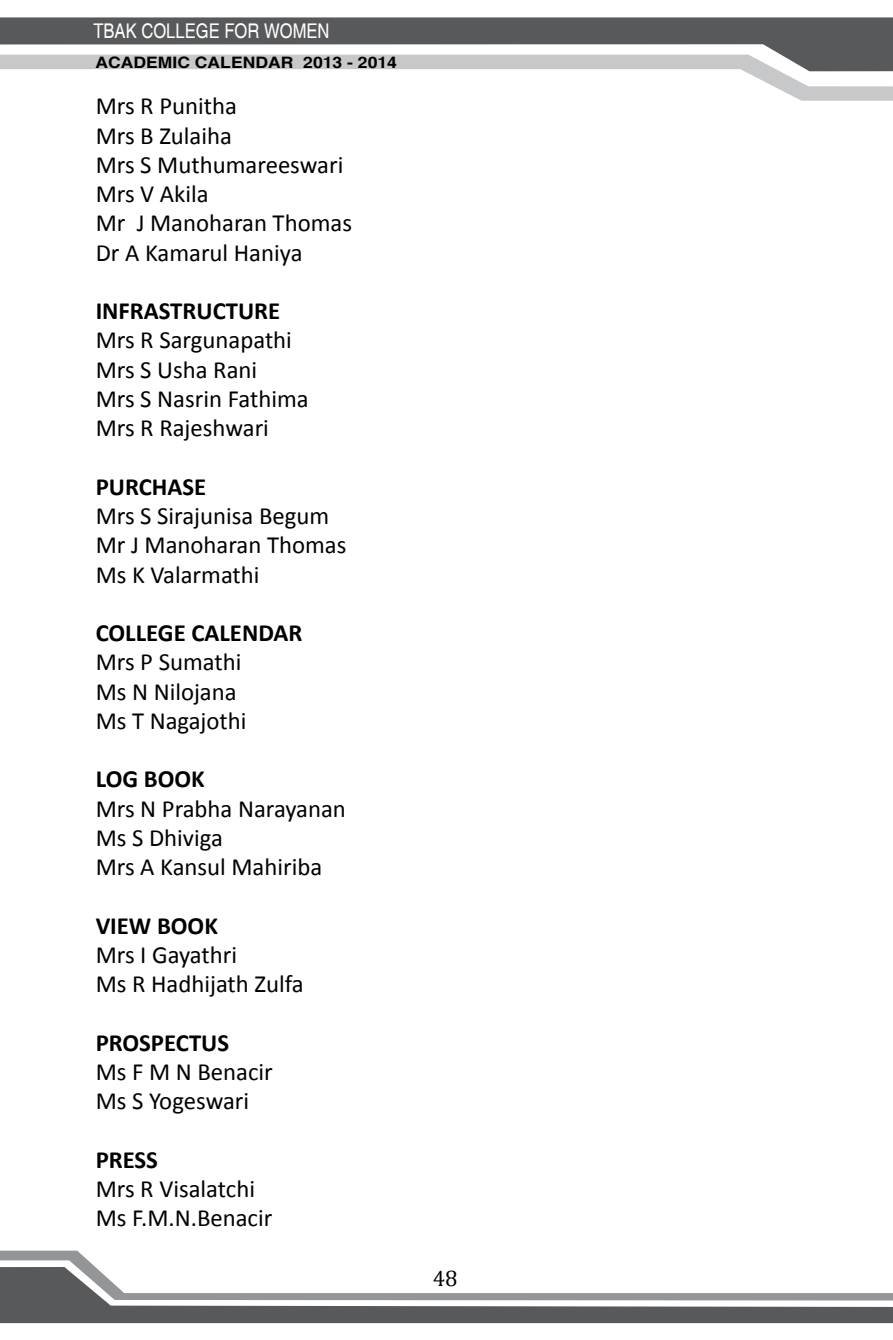
<style>
.page{position:relative;width:893px;height:1340px;background:#fff}
.page>*{position:absolute;margin:0;border:0;box-sizing:border-box;transform-origin:0 0}
.t1{font:24.75px/29.2px "Calibri";color:#000}
.t2{font:700 24.75px "Calibri";color:#000}
.t3{font:22.5px "Cambria";color:#000}
.t4{font:condensed 20.25px "Helvetica";color:#fff}
.t5{font:700 condensed 15.75px "Helvetica";color:#000;scale:1.36 1}
</style>
<div class="page">
<svg style="left:0;top:1300px;width:893px;height:23px;fill:#58595b"></svg>
<svg style="left:0;top:1250px;width:893px;height:50px"></svg>
<svg style="left:0;top:17px;width:893px;height:38px;fill:#58595b"></svg>
<svg style="left:0;top:55px;width:893px;height:46px"></svg>
<p class="t4" style="left:93px;top:19px;width:238px">TBAK COLLEGE FOR WOMEN</p>
<p class="t5" style="left:95px;top:53px;width:223px">ACADEMIC CALENDAR 2013 - 2014</p>
<p class="t1" style="left:96px;top:90px;width:258px">Mrs R Punitha<br>Mrs B Zulaiha<br>Mrs S Muthumareeswari<br>Mrs V Akila<br>Mr J Manoharan Thomas<br>Dr A Kamarul Haniya</p>
<p class="t2" style="left:96px;top:295px;width:186px">INFRASTRUCTURE</p>
<p class="t1" style="left:96px;top:324px;width:214px">Mrs R Sargunapathi<br>Mrs S Usha Rani<br>Mrs S Nasrin Fathima<br>Mrs R Rajeshwari</p>
<p class="t2" style="left:96px;top:471px;width:112px">PURCHASE</p>
<p class="t1" style="left:96px;top:500px;width:252px">Mrs S Sirajunisa Begum<br>Mr J Manoharan Thomas<br>Ms K Valarmathi</p>
<p class="t2" style="left:96px;top:617px;width:208px">COLLEGE CALENDAR</p>
<p class="t1" style="left:96px;top:646px;width:152px">Mrs P Sumathi<br>Ms N Nilojana<br>Ms T Nagajothi</p>
<p class="t2" style="left:96px;top:764px;width:110px">LOG BOOK</p>
<p class="t1" style="left:96px;top:792px;width:252px">Mrs N Prabha Narayanan<br>Ms S Dhiviga<br>Mrs A Kansul Mahiriba</p>
<p class="t2" style="left:96px;top:910px;width:124px">VIEW BOOK</p>
<p class="t1" style="left:96px;top:939px;width:210px">Mrs I Gayathri<br>Ms R Hadhijath Zulfa</p>
<p class="t2" style="left:96px;top:1027px;width:135px">PROSPECTUS</p>
<p class="t1" style="left:96px;top:1056px;width:179px">Ms F M N Benacir<br>Ms S Yogeswari</p>
<p class="t2" style="left:96px;top:1144px;width:64px">PRESS</p>
<p class="t1" style="left:96px;top:1173px;width:178px">Mrs R Visalatchi<br>Ms F.M.N.Benacir</p>
<p class="t3" style="left:433px;top:1264px;width:26px">48</p>
</div>
